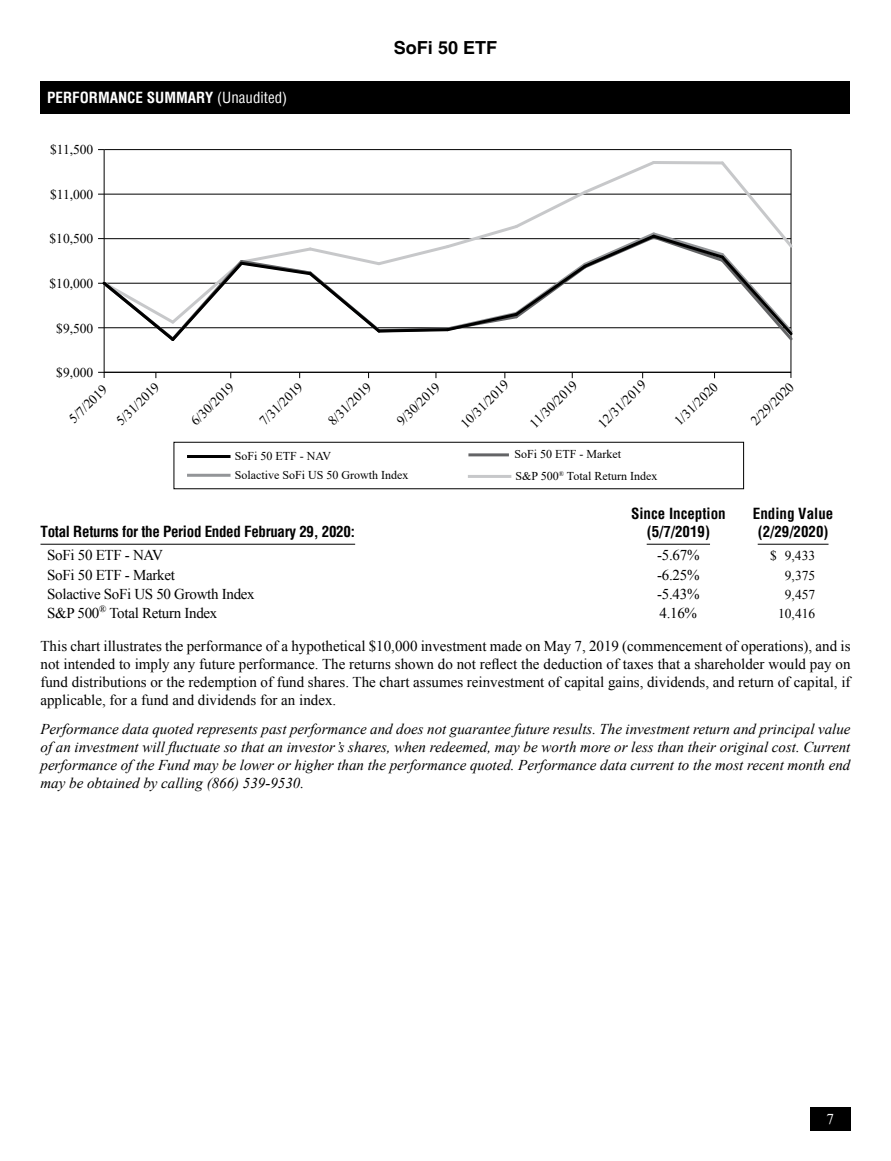
<style>
.page{position:relative;width:891px;height:1161px;background:#fff}
.page>*{position:absolute;margin:0;border:0;box-sizing:border-box;transform-origin:0 0}
.t1{font:700 18px "Helvetica";color:#000}
.t2{font:15px/18px "Times New Roman";letter-spacing:-.02em;color:#000;text-align:justify}
.t3{font:italic 15px/18px "Times New Roman";color:#000;text-align:justify}
.t4{font:700 condensed 15px/18px "Helvetica";color:#000;text-align:center}
.t5{font:700 condensed 15px "Helvetica";letter-spacing:-.02em;color:#000}
.t6{font:700 condensed 15px "Helvetica";color:#fff}
.t7{font:15px "Times New Roman";color:#fff}
.t8{font:13.5px "Times New Roman";color:#000}
.t9{font:12px "Times New Roman";color:#000}
.s1{font-weight:400}
</style>
<div class="page">
<div style="left:810px;top:1107px;width:40px;height:24px;background:#000"></div>
<div style="left:40px;top:81px;width:810px;height:32px;background:#000"></div>
<hr style="left:791px;top:149px;width:1px;height:229px;background:#000">
<hr style="left:104px;top:150px;width:1px;height:222px;background:#000">
<hr style="left:104px;top:372px;width:687px;height:1px;background:#000">
<hr style="left:104px;top:149px;width:687px;height:1px;background:#000">
<svg style="left:98px;top:372px;width:7px;height:6px"></svg>
<hr style="left:189px;top:455px;width:40px;height:3px;background:#000">
<hr style="left:468px;top:453px;width:41px;height:3px;background:#636466">
<hr style="left:189px;top:474px;width:40px;height:3px;background:#939598">
<svg style="left:98px;top:159px;width:695px;height:185px"></svg>
<hr style="left:469px;top:475px;width:41px;height:3px;background:#c7c8ca">
<hr style="left:40px;top:544px;width:315px;height:1px;background:#000">
<hr style="left:647px;top:544px;width:63px;height:1px;background:#000">
<hr style="left:758px;top:544px;width:71px;height:1px;background:#000">
<p class="t6" style="left:47px;top:87px;width:242px">PERFORMANCE SUMMARY <span class="s1">(Unaudited)</span></p>
<p class="t8" style="left:50px;top:140px;width:45px">$11,500</p>
<p class="t8" style="left:50px;top:185px;width:45px">$11,000</p>
<p class="t8" style="left:50px;top:229px;width:45px">$10,500</p>
<p class="t8" style="left:50px;top:274px;width:45px">$10,000</p>
<p class="t8" style="left:56px;top:318px;width:39px">$9,500</p>
<p class="t1" style="left:394px;top:36px;width:105px">SoFi 50 ETF</p>
<p class="t8" style="left:56px;top:363px;width:39px">$9,000</p>
<p class="t8" style="left:64px;top:414px;width:50px;rotate:-45deg">5/7/2019</p>
<p class="t8" style="left:112px;top:417px;width:56px;rotate:-45deg">5/31/2019</p>
<p class="t8" style="left:186px;top:417px;width:56px;rotate:-45deg">6/30/2019</p>
<p class="t8" style="left:255px;top:417px;width:56px;rotate:-45deg">7/31/2019</p>
<p class="t8" style="left:324px;top:417px;width:56px;rotate:-45deg">8/31/2019</p>
<p class="t8" style="left:392px;top:417px;width:56px;rotate:-45deg">9/30/2019</p>
<p class="t8" style="left:456px;top:419px;width:63px;rotate:-45deg">10/31/2019</p>
<p class="t8" style="left:525px;top:419px;width:63px;rotate:-45deg">11/30/2019</p>
<p class="t8" style="left:594px;top:419px;width:63px;rotate:-45deg">12/31/2019</p>
<p class="t8" style="left:670px;top:417px;width:56px;rotate:-45deg">1/31/2020</p>
<p class="t8" style="left:746px;top:417px;width:56px;rotate:-45deg">2/29/2020</p>
<p class="t9" style="left:235px;top:448px;width:98px">SoFi 50 ETF - NAV</p>
<p class="t9" style="left:515px;top:446px;width:108px">SoFi 50 ETF - Market</p>
<p class="t9" style="left:235px;top:466px;width:175px">Solactive SoFi US 50 Growth Index</p>
<p class="t9" style="left:516px;top:467px;width:143px">S&amp;P 500<sup>®</sup> Total Return Index</p>
<p class="t5" style="left:40px;top:522px;width:316px">Total Returns for the Period Ended February 29, 2020:</p>
<p class="t4" style="left:631px;top:505px;width:96px">Since Inception (5/7/2019)</p>
<p class="t4" style="left:753px;top:505px;width:82px">Ending Value (2/29/2020)</p>
<p class="t2" style="left:47px;top:546px;width:117px">SoFi 50 ETF - NAV</p>
<p class="t2" style="left:657px;top:546px;width:44px">-5.67%</p>
<p class="t8" style="left:770px;top:547px;width:46px">$ 9,433</p>
<p class="t2" style="left:47px;top:565px;width:129px">SoFi 50 ETF - Market</p>
<p class="t2" style="left:657px;top:565px;width:44px">-6.25%</p>
<p class="t8" style="left:785px;top:566px;width:32px">9,375</p>
<p class="t2" style="left:47px;top:584px;width:209px">Solactive SoFi US 50 Growth Index</p>
<p class="t2" style="left:657px;top:584px;width:44px">-5.43%</p>
<p class="t8" style="left:785px;top:585px;width:32px">9,457</p>
<p class="t2" style="left:47px;top:603px;width:172px">S&amp;P 500<sup>®</sup> Total Return Index</p>
<p class="t2" style="left:660px;top:603px;width:39px">4.16%</p>
<p class="t8" style="left:778px;top:604px;width:39px">10,416</p>
<p class="t2" style="left:40px;top:636px;width:812px">This chart illustrates the performance of a hypothetical $10,000 investment made on May 7, 2019 (commencement of operations), and is not intended to imply any future performance. The returns shown do not reflect the deduction of taxes that a shareholder would pay on fund distributions or the redemption of fund shares. The chart assumes reinvestment of capital gains, dividends, and return of capital, if applicable, for a fund and dividends for an index.</p>
<p class="t3" style="left:40px;top:719px;width:812px">Performance data quoted represents past performance and does not guarantee future results. The investment return and principal value of an investment will fluctuate so that an investor’s shares, when redeemed, may be worth more or less than their original cost. Current performance of the Fund may be lower or higher than the performance quoted. Performance data current to the most recent month end may be obtained by calling (866) 539-9530.</p>
<p class="t7" style="left:826px;top:1109px;width:9px">7</p>
</div>
